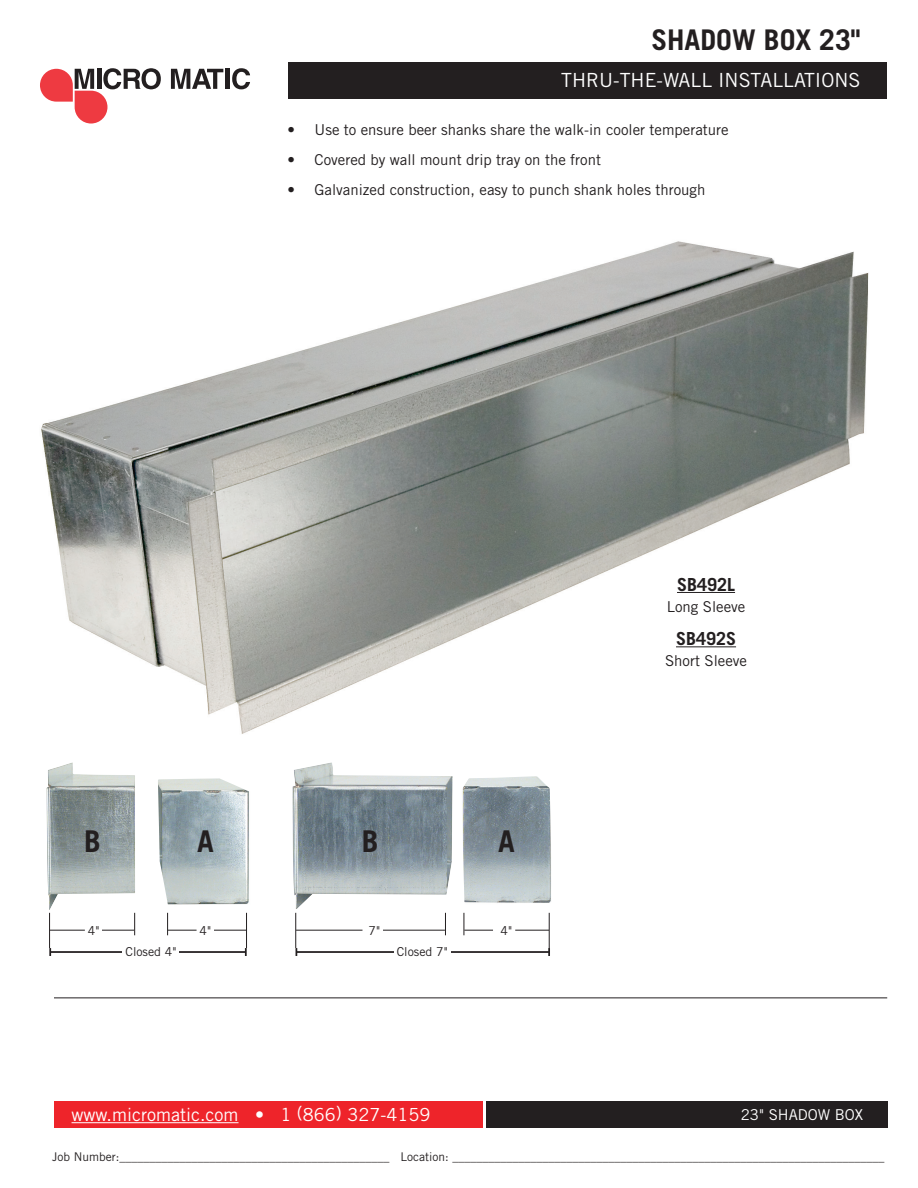
<style>
.page{position:relative;width:918px;height:1188px;background:#fff}
.page>*{position:absolute;margin:0;border:0;box-sizing:border-box;transform-origin:0 0}
.t1{font:700 30px "Trade Gothic LT Std";color:#231f20}
.t2{font:700 28.5px "Trade Gothic LT Std";color:#231f20}
.t3{font:19.5px "Trade Gothic LT Std";color:#fff}
.t4{font:18px "Trade Gothic LT Std";color:#fff}
.t5{font:700 18px "Trade Gothic LT Std";color:#231f20}
.t6{font:15px "Trade Gothic LT Std";color:#231f20}
.t7{font:15px "Trade Gothic LT Std";color:#fff}
.t8{font:12.3px "Trade Gothic LT Std";color:#231f20}
.t9{font:12px "Trade Gothic LT Std";color:#231f20}
</style>
<div class="page">
<div style="left:288px;top:62px;width:599px;height:37px;background:#231f20"></div>
<svg style="left:40px;top:68px;width:121px;height:56px"></svg>
<svg style="left:171px;top:69px;width:52px;height:20px"></svg>
<hr style="left:225px;top:69px;width:4px;height:20px;background:#231f20">
<svg style="left:232px;top:68px;width:18px;height:21px"></svg>
<div style="left:54px;top:1101px;width:428px;height:27px;background:#ee242a"></div>
<div style="left:486px;top:1101px;width:401px;height:27px;background:#231f20"></div>
<hr style="left:54px;top:998px;width:833px;height:1px;background:#231f20">
<hr style="left:72px;top:1122px;width:167px;height:1px;background:#fff">
<img style="left:41px;top:241px;width:828px;height:493px">
<hr style="left:676px;top:646px;width:60px;height:1px;background:#231f20">
<hr style="left:677px;top:592px;width:58px;height:1px;background:#231f20">
<img style="left:292px;top:763px;width:259px;height:146px">
<img style="left:47px;top:762px;width:202px;height:148px">
<hr style="left:50px;top:951px;width:196px;height:2px;background:#231f20">
<svg style="left:245px;top:948px;width:2px;height:8px"></svg>
<svg style="left:49px;top:948px;width:2px;height:8px"></svg>
<hr style="left:296px;top:951px;width:253px;height:2px;background:#231f20">
<svg style="left:548px;top:948px;width:2px;height:8px"></svg>
<div style="left:123px;top:944px;width:56px;height:15px;background:#fff"></div>
<div style="left:394px;top:944px;width:56px;height:15px;background:#fff"></div>
<svg style="left:134px;top:913px;width:1px;height:22px"></svg>
<svg style="left:445px;top:913px;width:1px;height:22px"></svg>
<hr style="left:49px;top:913px;width:1px;height:35px;background:#231f20">
<hr style="left:295px;top:913px;width:1px;height:35px;background:#231f20">
<hr style="left:246px;top:913px;width:1px;height:35px;background:#231f20">
<hr style="left:549px;top:913px;width:1px;height:35px;background:#231f20">
<hr style="left:50px;top:930px;width:35px;height:1px;background:#231f20">
<hr style="left:296px;top:930px;width:66px;height:1px;background:#231f20">
<svg style="left:167px;top:913px;width:30px;height:22px"></svg>
<svg style="left:464px;top:913px;width:29px;height:22px"></svg>
<hr style="left:101px;top:930px;width:33px;height:1px;background:#231f20">
<hr style="left:382px;top:930px;width:63px;height:1px;background:#231f20">
<hr style="left:213px;top:930px;width:33px;height:1px;background:#231f20">
<hr style="left:515px;top:930px;width:34px;height:1px;background:#231f20">
<div style="left:85px;top:922px;width:17px;height:16px;background:#fff"></div>
<div style="left:366px;top:922px;width:17px;height:16px;background:#fff"></div>
<div style="left:197px;top:922px;width:17px;height:16px;background:#fff"></div>
<p class="t2" style="left:651px;top:22px;width:211px">SHADOW BOX 23"</p>
<h3 class="t3" style="left:561px;top:68px;width:301px">THRU-THE-WALL INSTALLATIONS</h3>
<p class="t6" style="left:288px;top:121px;width:443px">• Use to ensure beer shanks share the walk-in cooler temperature</p>
<p class="t6" style="left:288px;top:151px;width:315px">• Covered by wall mount drip tray on the front</p>
<p class="t6" style="left:288px;top:181px;width:419px">• Galvanized construction, easy to punch shank holes through</p>
<p class="t5" style="left:677px;top:573px;width:60px">SB492L</p>
<p class="t6" style="left:667px;top:597px;width:80px">Long Sleeve</p>
<p class="t1" style="left:84px;top:823px;width:18px">B</p>
<p class="t1" style="left:197px;top:823px;width:18px">A</p>
<p class="t1" style="left:362px;top:823px;width:18px">B</p>
<p class="t1" style="left:498px;top:823px;width:18px">A</p>
<p class="t8" style="left:88px;top:923px;width:13px">4"</p>
<p class="t8" style="left:200px;top:923px;width:13px">4"</p>
<p class="t8" style="left:368px;top:923px;width:13px">7"</p>
<p class="t8" style="left:500px;top:923px;width:13px">4"</p>
<p class="t8" style="left:125px;top:944px;width:53px">Closed 4"</p>
<p class="t8" style="left:397px;top:944px;width:53px">Closed 7"</p>
<p class="t4" style="left:72px;top:1104px;width:360px">www.micromatic.com • 1 (866) 327-4159</p>
<p class="t5" style="left:676px;top:628px;width:62px">SB492S</p>
<p class="t6" style="left:665px;top:652px;width:84px">Short Sleeve</p>
<p class="t7" style="left:741px;top:1106px;width:124px">23" SHADOW BOX</p>
<p class="t9" style="left:52px;top:1150px;width:834px">Job Number:_____________________________________________ Location: ________________________________________________________________________</p>
</div>
